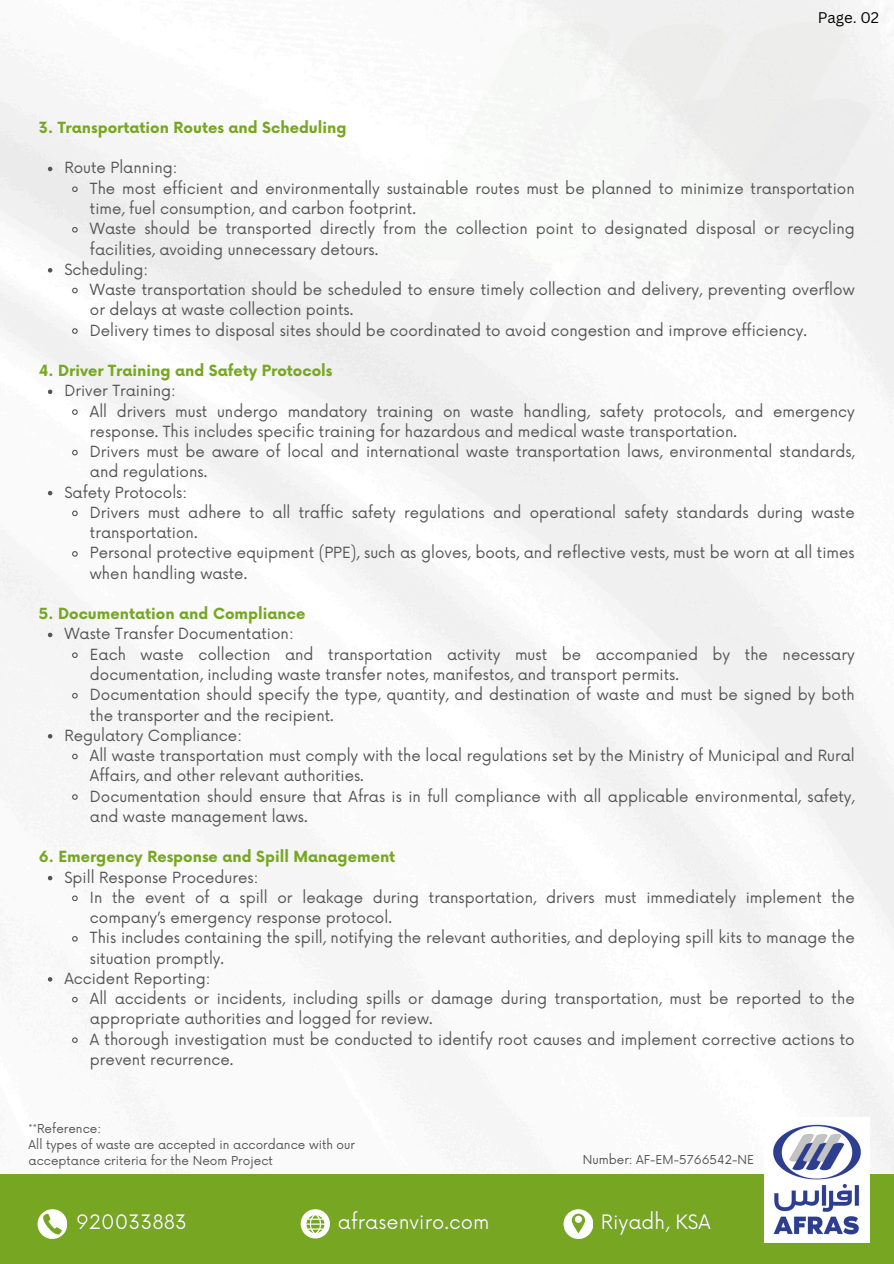
<style>
.page{position:relative;width:894px;height:1264px;background:#fff}
.page>*{position:absolute;margin:0;border:0;box-sizing:border-box;transform-origin:0 0}
.t1{font:19.5px "Now";color:#fff}
.t2{font:15px/20.2px "Now";color:#545454}
.t3{font:700 15px "Now";color:#77a722}
.t4{font:15px "Canva Sans";color:#000}
.t5{font:12px/16px "Now";color:#545454}
</style>
<div class="page">
<svg style="left:48px;top:167px;width:4px;height:4px"></svg>
<svg style="left:71px;top:185px;width:8px;height:8px"></svg>
<svg style="left:71px;top:226px;width:8px;height:7px"></svg>
<svg style="left:48px;top:268px;width:4px;height:4px"></svg>
<svg style="left:71px;top:287px;width:8px;height:7px"></svg>
<svg style="left:71px;top:327px;width:8px;height:8px"></svg>
<svg style="left:48px;top:389px;width:4px;height:5px"></svg>
<svg style="left:72px;top:408px;width:6px;height:7px"></svg>
<svg style="left:71px;top:449px;width:8px;height:7px"></svg>
<svg style="left:48px;top:491px;width:4px;height:4px"></svg>
<svg style="left:71px;top:509px;width:8px;height:8px"></svg>
<svg style="left:71px;top:550px;width:8px;height:7px"></svg>
<svg style="left:48px;top:632px;width:4px;height:5px"></svg>
<svg style="left:71px;top:651px;width:8px;height:8px"></svg>
<svg style="left:71px;top:692px;width:8px;height:7px"></svg>
<svg style="left:48px;top:734px;width:4px;height:4px"></svg>
<svg style="left:71px;top:752px;width:8px;height:8px"></svg>
<svg style="left:71px;top:793px;width:8px;height:7px"></svg>
<svg style="left:48px;top:875px;width:4px;height:5px"></svg>
<svg style="left:71px;top:894px;width:8px;height:8px"></svg>
<svg style="left:71px;top:935px;width:8px;height:7px"></svg>
<svg style="left:48px;top:977px;width:4px;height:4px"></svg>
<svg style="left:71px;top:995px;width:8px;height:8px"></svg>
<svg style="left:71px;top:1036px;width:8px;height:7px"></svg>
<div style="left:0;top:1174px;width:893px;height:89px;background:#77a722"></div>
<svg style="left:38px;top:1209px;width:29px;height:29px"></svg>
<svg style="left:300px;top:1209px;width:30px;height:29px"></svg>
<svg style="left:563px;top:1209px;width:29px;height:29px"></svg>
<img style="left:764px;top:1124px;width:105px;height:117px">
<p class="t4" style="left:817px;top:7px;width:63px">Page. 02</p>
<h3 class="t3" style="left:39px;top:119px;width:309px">3. Transportation Routes and Scheduling</h3>
<p class="t2" style="left:64px;top:159px;width:114px">Route Planning:</p>
<h2 class="t2" style="left:90px;top:179px;width:766px">The most efficient and environmentally sustainable routes must be planned to minimize transportation time, fuel consumption, and carbon footprint.</h2>
<p class="t2" style="left:90px;top:219px;width:766px">Waste should be transported directly from the collection point to designated disposal or recycling facilities, avoiding unnecessary detours.</p>
<p class="t2" style="left:64px;top:260px;width:85px">Scheduling:</p>
<p class="t2" style="left:90px;top:280px;width:766px">Waste transportation should be scheduled to ensure timely collection and delivery, preventing overflow or delays at waste collection points.</p>
<p class="t2" style="left:90px;top:321px;width:718px">Delivery times to disposal sites should be coordinated to avoid congestion and improve efficiency.</p>
<p class="t3" style="left:39px;top:362px;width:295px">4. Driver Training and Safety Protocols</p>
<p class="t2" style="left:64px;top:381px;width:113px">Driver Training:</p>
<h2 class="t2" style="left:90px;top:402px;width:766px">All drivers must undergo mandatory training on waste handling, safety protocols, and emergency response. This includes specific training for hazardous and medical waste transportation.</h2>
<p class="t2" style="left:90px;top:442px;width:766px">Drivers must be aware of local and international waste transportation laws, environmental standards, and regulations.</p>
<p class="t2" style="left:64px;top:483px;width:124px">Safety Protocols:</p>
<p class="t2" style="left:90px;top:503px;width:766px">Drivers must adhere to all traffic safety regulations and operational safety standards during waste transportation.</p>
<p class="t2" style="left:90px;top:543px;width:766px">Personal protective equipment (PPE), such as gloves, boots, and reflective vests, must be worn at all times when handling waste.</p>
<p class="t3" style="left:39px;top:605px;width:268px">5. Documentation and Compliance</p>
<p class="t2" style="left:64px;top:624px;width:231px">Waste Transfer Documentation:</p>
<h2 class="t2" style="left:90px;top:645px;width:766px">Each waste collection and transportation activity must be accompanied by the necessary documentation, including waste transfer notes, manifestos, and transport permits.</h2>
<p class="t2" style="left:90px;top:685px;width:766px">Documentation should specify the type, quantity, and destination of waste and must be signed by both the transporter and the recipient.</p>
<p class="t2" style="left:64px;top:726px;width:179px">Regulatory Compliance:</p>
<p class="t2" style="left:90px;top:746px;width:766px">All waste transportation must comply with the local regulations set by the Ministry of Municipal and Rural<br>Affairs, and other relevant authorities.</p>
<p class="t2" style="left:90px;top:786px;width:766px">Documentation should ensure that Afras is in full compliance with all applicable environmental, safety, and waste management laws.</p>
<p class="t3" style="left:39px;top:848px;width:358px">6. Emergency Response and Spill Management</p>
<p class="t2" style="left:64px;top:867px;width:195px">Spill Response Procedures:</p>
<h2 class="t2" style="left:90px;top:888px;width:766px">In the event of a spill or leakage during transportation, drivers must immediately implement the company’s emergency response protocol.</h2>
<p class="t2" style="left:90px;top:928px;width:766px">This includes containing the spill, notifying the relevant authorities, and deploying spill kits to manage the situation promptly.</p>
<p class="t2" style="left:64px;top:969px;width:147px">Accident Reporting:</p>
<p class="t2" style="left:90px;top:989px;width:766px">All accidents or incidents, including spills or damage during transportation, must be reported to the appropriate authorities and logged for review.</p>
<p class="t2" style="left:90px;top:1029px;width:766px">A thorough investigation must be conducted to identify root causes and implement corrective actions to prevent recurrence.</p>
<p class="t5" style="left:29px;top:1121px;width:74px">**Reference:</p>
<p class="t5" style="left:29px;top:1137px;width:328px">All types of waste are accepted in accordance with our acceptance criteria for the Neom Project</p>
<p class="t5" style="left:582px;top:1152px;width:173px">Number: AF-EM-5766542-NE</p>
<p class="t1" style="left:76px;top:1210px;width:112px">920033883</p>
<p class="t1" style="left:338px;top:1210px;width:153px">afrasenviro.com</p>
<p class="t1" style="left:600px;top:1210px;width:112px">Riyadh, KSA</p>
</div>
